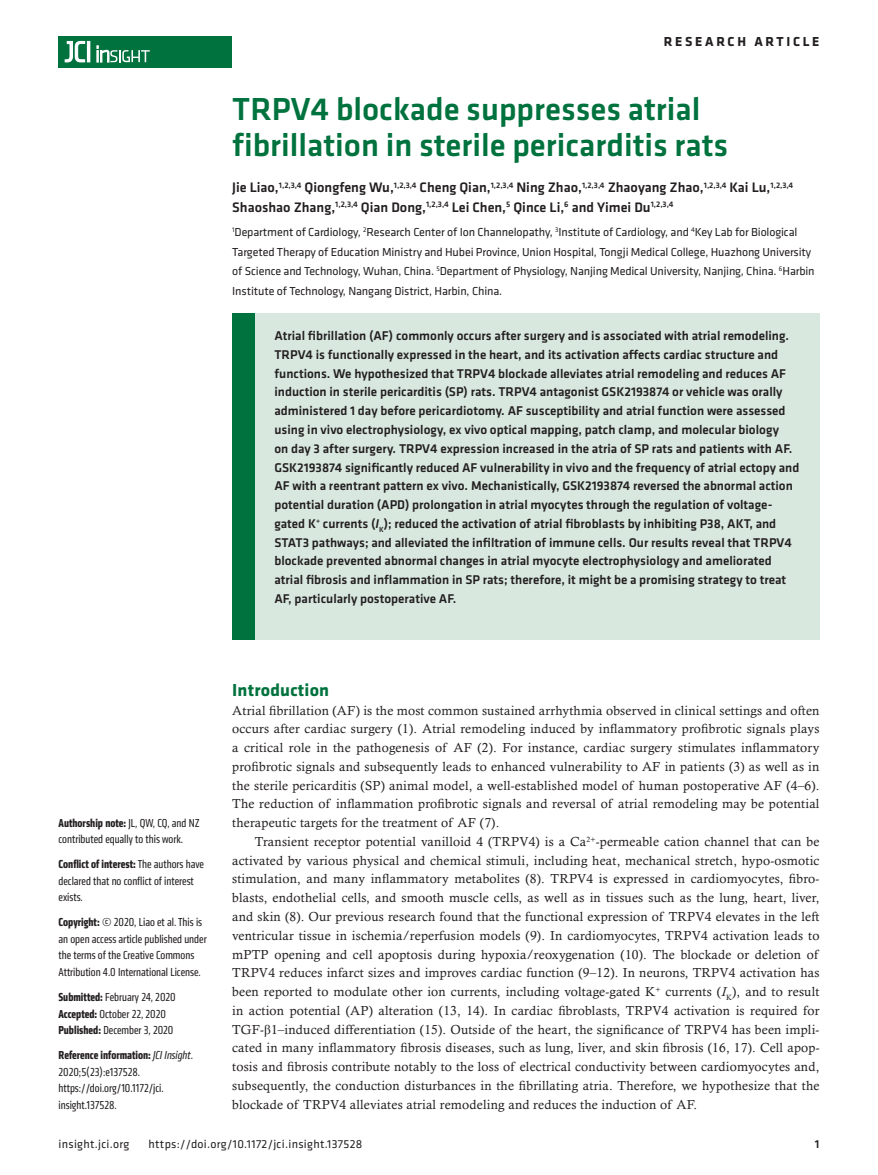
<style>
.page{position:relative;width:878px;height:1175px;background:#fff}
.page>*{position:absolute;margin:0;border:0;box-sizing:border-box;transform-origin:0 0}
.t1{font:500 33px/36px "Klavika Basic";color:#00723e}
.t2{font:700 18px "Klavika";letter-spacing:.01em;color:#00723e}
.t3{font:500 14.25px/19.5px "Klavika Basic";color:#231f20}
.t4{font:700 13.5px "Klavika Basic";letter-spacing:.2em;color:#231f20}
.t5{font:13.2px/18.8px "Calisto MT Std";letter-spacing:.015em;color:#231f20;text-align:justify}
.t6{font:500 13.2px/18.8px "Klavika Basic";color:#231f20}
.t7{font:condensed 12px/16.5px "Klavika";color:#231f20}
.t8{font:12px/19.5px "Klavika";letter-spacing:-.01em;color:#231f20}
.t9{font:12px "Klavika Basic";letter-spacing:.025em;color:#231f20}
.t10{font:500 12px "Klavika Basic";color:#231f20}
.s1{font-style:italic}
.s2{font-weight:700}
.s3{font-family:"Times New Roman"}
</style>
<div class="page">
<div style="left:59px;top:36px;width:173px;height:31px;background:#00723e"></div>
<hr style="left:87px;top:41px;width:3px;height:21px;background:#fff">
<svg style="left:64px;top:41px;width:21px;height:22px"></svg>
<svg style="left:97px;top:46px;width:53px;height:16px"></svg>
<div style="left:232px;top:313px;width:587px;height:327px;background:#d8e8df"></div>
<div style="left:232px;top:313px;width:22px;height:327px;background:#00723e"></div>
<p class="t4" style="left:663px;top:32px;width:157px">RESEARCH ARTICLE</p>
<h1 class="t1" style="left:232px;top:91px;width:497px">TRPV4 blockade suppresses atrial fibrillation in sterile pericarditis rats</h1>
<p class="t3" style="left:232px;top:178px;width:562px">Jie Liao,<sup>1,2,3,4</sup> Qiongfeng Wu,<sup>1,2,3,4</sup> Cheng Qian,<sup>1,2,3,4</sup> Ning Zhao,<sup>1,2,3,4</sup> Zhaoyang Zhao,<sup>1,2,3,4</sup> Kai Lu,<sup>1,2,3,4<br></sup>Shaoshao Zhang,<sup>1,2,3,4</sup> Qian Dong,<sup>1,2,3,4</sup> Lei Chen,<sup>5</sup> Qince Li,<sup>6</sup> and Yimei Du<sup>1,2,3,4</sup></p>
<p class="t8" style="left:232px;top:222px;width:584px"><sup>1</sup>Department of Cardiology, <sup>2</sup>Research Center of Ion Channelopathy, <sup>3</sup>Institute of Cardiology, and <sup>4</sup>Key Lab for Biological Targeted Therapy of Education Ministry and Hubei Province, Union Hospital, Tongji Medical College, Huazhong University of Science and Technology, Wuhan, China. <sup>5</sup>Department of Physiology, Nanjing Medical University, Nanjing, China. <sup>6</sup>Harbin Institute of Technology, Nangang District, Harbin, China.</p>
<p class="t6" style="left:274px;top:326px;width:526px">Atrial fibrillation (AF) commonly occurs after surgery and is associated with atrial remodeling.<br>TRPV4 is functionally expressed in the heart, and its activation affects cardiac structure and functions. We hypothesized that TRPV4 blockade alleviates atrial remodeling and reduces AF induction in sterile pericarditis (SP) rats. TRPV4 antagonist GSK2193874 or vehicle was orally administered 1 day before pericardiotomy. AF susceptibility and atrial function were assessed using in vivo electrophysiology, ex vivo optical mapping, patch clamp, and molecular biology<br>on day 3 after surgery. TRPV4 expression increased in the atria of SP rats and patients with AF.<br>GSK2193874 significantly reduced AF vulnerability in vivo and the frequency of atrial ectopy and AF with a reentrant pattern ex vivo. Mechanistically, GSK2193874 reversed the abnormal action potential duration (APD) prolongation in atrial myocytes through the regulation of voltage&shy;gated K<sup>+</sup> currents (<span class="s1">I</span><sub>K</sub>); reduced the activation of atrial fibroblasts by inhibiting P38, AKT, and STAT3 pathways; and alleviated the infiltration of immune cells. Our results reveal that TRPV4 blockade prevented abnormal changes in atrial myocyte electrophysiology and ameliorated atrial fibrosis and inflammation in SP rats; therefore, it might be a promising strategy to treat AF, particularly postoperative AF.</p>
<p class="t7" style="left:59px;top:814px;width:142px"><span class="s2">Authorship note:</span> JL, QW, CQ, and NZ contributed equally to this work.</p>
<p class="t7" style="left:59px;top:856px;width:147px"><span class="s2">Conflict of interest:</span> The authors have declared that no conflict of interest exists.</p>
<p class="t7" style="left:59px;top:914px;width:150px"><span class="s2">Copyright:</span> © 2020, Liao et al. This is an open access article published under the terms of the Creative Commons Attribution 4.0 International License.</p>
<p class="t7" style="left:59px;top:988px;width:119px"><span class="s2">Submitted:</span> February 24, 2020<br><span class="s2">Accepted:</span> October 22, 2020<br><span class="s2">Published:</span> December 3, 2020</p>
<p class="t7" style="left:59px;top:1046px;width:136px"><span class="s2">Reference information:</span> <span class="s1">JCI Insight</span>.<br>2020;5(23):e137528. https://doi.org/10.1172/jci. insight.137528.</p>
<h2 class="t2" style="left:232px;top:677px;width:98px">Introduction</h2>
<p class="t5" style="left:232px;top:700px;width:588px">Atrial fibrillation (AF) is the most common sustained arrhythmia observed in clinical settings and often occurs after cardiac surgery (1). Atrial remodeling induced by inflammatory profibrotic signals plays a critical role in the pathogenesis of AF (2). For instance, cardiac surgery stimulates inflammatory profibrotic signals and subsequently leads to enhanced vulnerability to AF in patients (3) as well as in the sterile pericarditis (SP) animal model, a well-established model of human postoperative AF (4–6).<br>The reduction of inflammation profibrotic signals and reversal of atrial remodeling may be potential therapeutic targets for the treatment of AF (7).</p>
<p class="t5" style="left:232px;top:832px;width:588px;text-indent:22px">Transient receptor potential vanilloid 4 (TRPV4) is a Ca<sup>2+</sup>-permeable cation channel that can be activated by various physical and chemical stimuli, including heat, mechanical stretch, hypo-osmotic stimulation, and many inflammatory metabolites (8). TRPV4 is expressed in cardiomyocytes, fibro&shy;blasts, endothelial cells, and smooth muscle cells, as well as in tissues such as the lung, heart, liver, and skin (8). Our previous research found that the functional expression of TRPV4 elevates in the left ventricular tissue in ischemia/reperfusion models (9). In cardiomyocytes, TRPV4 activation leads to mPTP opening and cell apoptosis during hypoxia/reoxygenation (10). The blockade or deletion of TRPV4 reduces infarct sizes and improves cardiac function (9–12). In neurons, TRPV4 activation has been reported to modulate other ion currents, including voltage-gated K<sup>+</sup> currents (<span class="s1">I</span><sub>K</sub>), and to result in action potential (AP) alteration (13, 14). In cardiac fibroblasts, TRPV4 activation is required for TGF-<span class="s3">β</span>1–induced differentiation (15). Outside of the heart, the significance of TRPV4 has been impli&shy;cated in many inflammatory fibrosis diseases, such as lung, liver, and skin fibrosis (16, 17). Cell apop&shy;tosis and fibrosis contribute notably to the loss of electrical conductivity between cardiomyocytes and, subsequently, the conduction disturbances in the fibrillating atria. Therefore, we hypothesize that the blockade of TRPV4 alleviates atrial remodeling and reduces the induction of AF.</p>
<p class="t9" style="left:58px;top:1135px;width:72px">insight.jci.org</p>
<p class="t9" style="left:148px;top:1135px;width:215px">https://doi.org/10.1172/jci.insight.137528</p>
<p class="t10" style="left:814px;top:1135px;width:6px">1</p>
</div>
